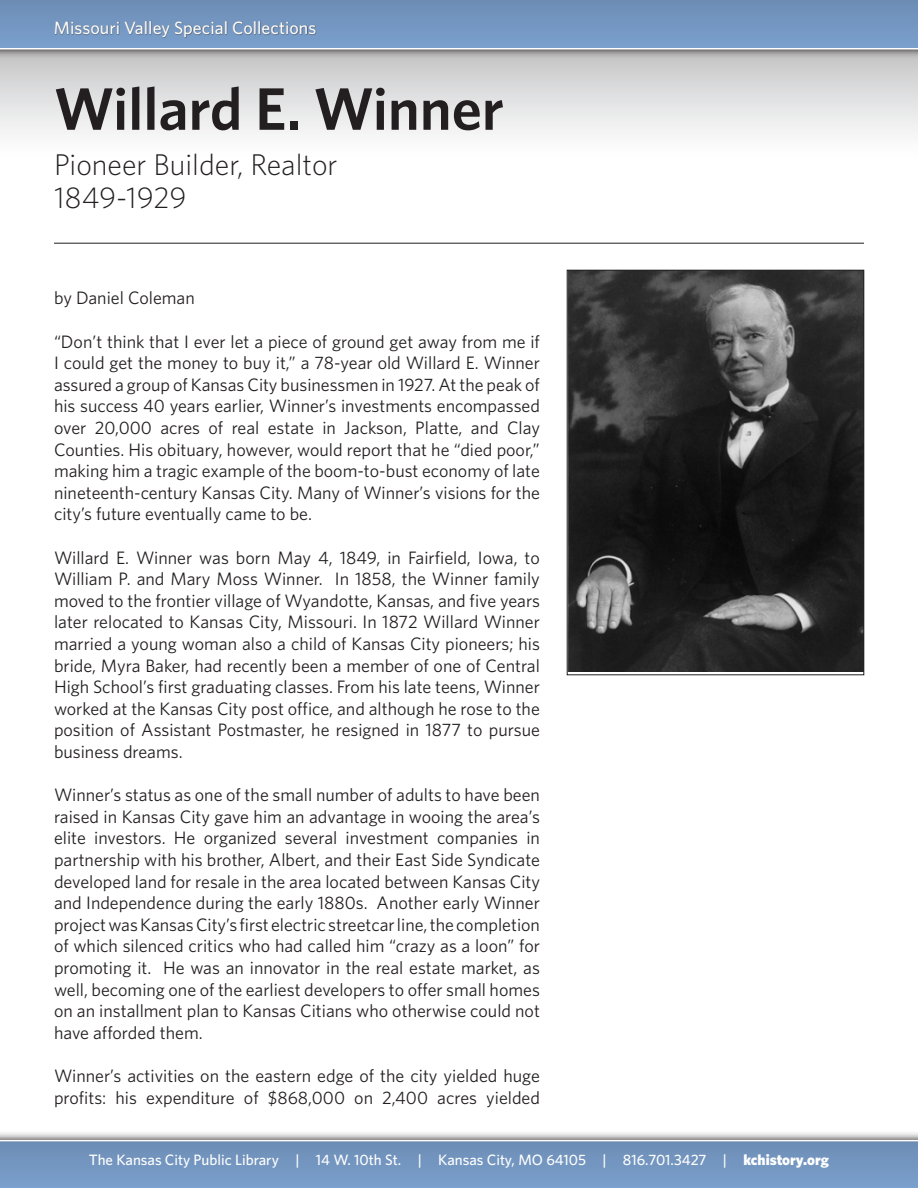
<style>
.page{position:relative;width:918px;height:1188px;background:#fff}
.page>*{position:absolute;margin:0;border:0;box-sizing:border-box;transform-origin:0 0}
.t1{font:600 60px "Whitney";color:#231f20}
.t2{font:300 30px "Whitney";color:#231f20}
.t3{font:18px/21.6px "Whitney";color:#231f20;text-align:justify}
.t4{font:500 18px "Whitney";color:#fff}
.t5{font:500 15px "Whitney";color:#fff}
.s1{font-weight:900}
</style>
<div class="page">
<div style="left:0;top:50px;width:918px;height:108px;background:linear-gradient(to bottom,#c5c5c6,#fff)"></div>
<div style="left:0;top:0;width:918px;height:60px;background:#231f20;opacity:.75"></div>
<div style="left:0;top:0;width:918px;height:48px;background:linear-gradient(to bottom,#6c8db4,#7b9fcc)"></div>
<div style="left:52px;top:16px;width:544px;height:42px;background:#231f20;opacity:.75"></div>
<div style="left:0;top:1130px;width:918px;height:58px;background:#231f20;opacity:.75"></div>
<svg style="left:0;top:1140px;width:918px;height:2px"></svg>
<div style="left:0;top:1142px;width:918px;height:46px;background:#7396c1"></div>
<hr style="left:54px;top:243px;width:810px;height:1px;background:#231f20">
<img style="left:569px;top:272px;width:293px;height:399px">
<div style="left:567px;top:270px;width:297px;height:405px;border:1px solid #231f20"></div>
<p class="t4" style="left:54px;top:17px;width:264px">Missouri Valley Special Collections</p>
<p class="t1" style="left:54px;top:73px;width:451px">Willard E. Winner</p>
<p class="t2" style="left:54px;top:147px;width:285px">Pioneer Builder, Realtor</p>
<p class="t2" style="left:54px;top:180px;width:134px">1849-1929</p>
<p class="t3" style="left:54px;top:287px;width:142px">by Daniel Coleman</p>
<p class="t3" style="left:54px;top:330px;width:488px">“Don’t think that I ever let a piece of ground get away from me if I could get the money to buy it,” a 78-year old Willard E. Winner assured a group of Kansas City businessmen in 1927. At the peak of his success 40 years earlier, Winner’s investments encompassed over 20,000 acres of real estate in Jackson, Platte, and Clay Counties. His obituary, however, would report that he “died poor,” making him a tragic example of the boom-to-bust economy of late nineteenth-century Kansas City. Many of Winner’s visions for the city’s future eventually came to be.</p>
<p class="t3" style="left:54px;top:546px;width:488px">Willard E. Winner was born May 4, 1849, in Fairfield, Iowa, to William P. and Mary Moss Winner. In 1858, the Winner family moved to the frontier village of Wyandotte, Kansas, and five years later relocated to Kansas City, Missouri. In 1872 Willard Winner married a young woman also a child of Kansas City pioneers; his bride, Myra Baker, had recently been a member of one of Central High School’s first graduating classes. From his late teens, Winner worked at the Kansas City post office, and although he rose to the position of Assistant Postmaster, he resigned in 1877 to pursue business dreams.</p>
<p class="t3" style="left:54px;top:784px;width:488px">Winner’s status as one of the small number of adults to have been raised in Kansas City gave him an advantage in wooing the area’s elite investors. He organized several investment companies in partnership with his brother, Albert, and their East Side Syndicate developed land for resale in the area located between Kansas City and Independence during the early 1880s. Another early Winner project was Kansas City’s first electric streetcar line, the completion of which silenced critics who had called him “crazy as a loon” for promoting it. He was an innovator in the real estate market, as well, becoming one of the earliest developers to offer small homes on an installment plan to Kansas Citians who otherwise could not have afforded them.</p>
<p class="t3" style="left:54px;top:1065px;width:488px">Winner’s activities on the eastern edge of the city yielded huge profits: his expenditure of $868,000 on 2,400 acres yielded</p>
<p class="t5" style="left:89px;top:1151px;width:742px">The Kansas City Public Library | 14 W. 10th St. | Kansas City, MO 64105 | 816.701.3427 | <span class="s1">kchistory.org</span></p>
</div>
